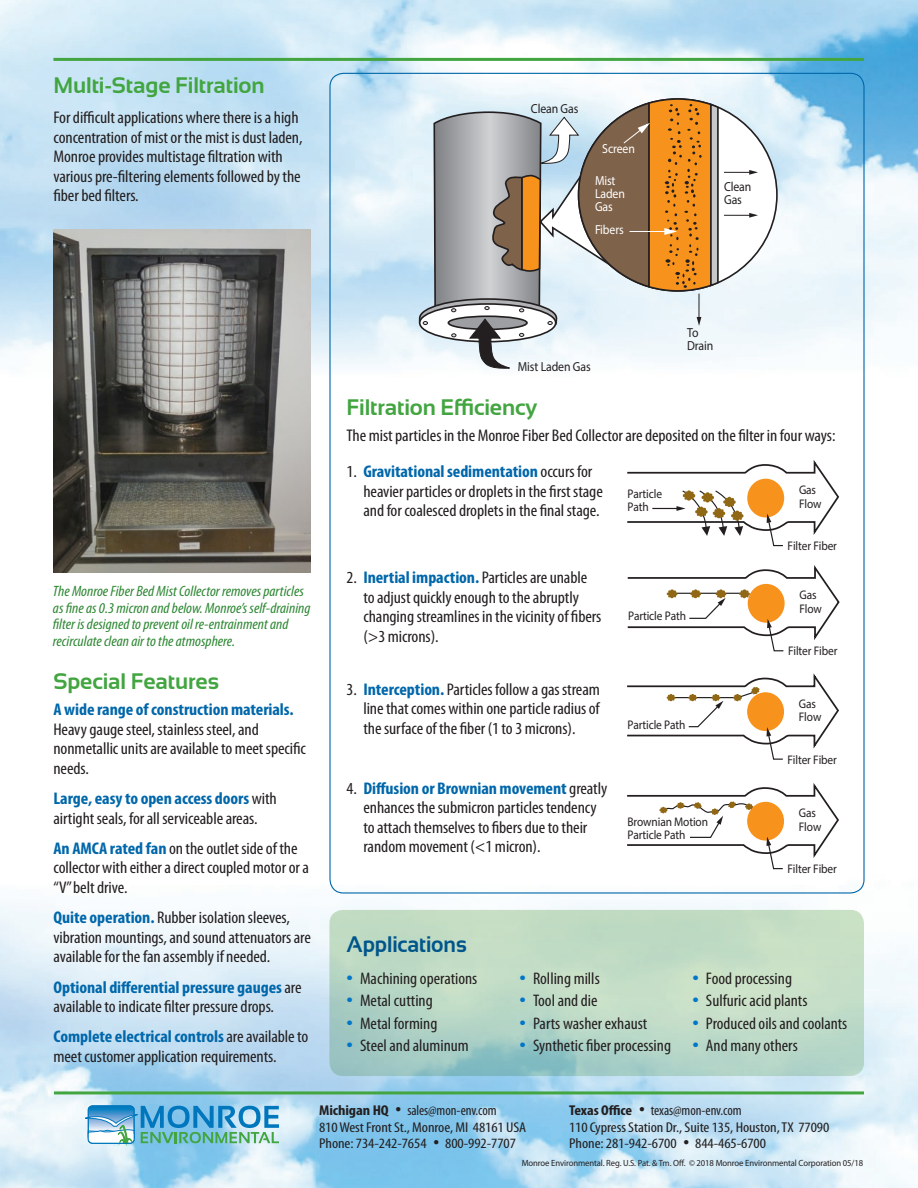
<style>
.page{position:relative;width:918px;height:1188px;background:#fff}
.page>*{position:absolute;margin:0;border:0;box-sizing:border-box;transform-origin:0 0}
.SH_green_363_15_17{font:700 22.5px "Sansation";letter-spacing:-.005em;color:#42a540}
.new_ME_Body_cond_11{font:700 22.5px "Sansation";letter-spacing:-.005em;color:#42a540}
.SH_Side_List{font:700 22.5px "Sansation";letter-spacing:-.005em;color:#00558b;scale:.95 1}
.new_ME_Body_cond_11-2{font:condensed 16.95px/19.5px "Myriad Pro";letter-spacing:-.005em;color:#231f20;scale:1.06 1}
.t1{font:condensed 16.8px "Myriad Pro";color:#231f20;scale:1.05 1}
.t2{font:condensed 16.8px "Myriad Pro";color:#231f20;scale:1.04 1}
.ME_cutline_10_11{font:italic condensed 15px/16.5px "Myriad Pro";color:#2e8733;scale:1.06 1}
.t3{font:condensed 14.25px/16.5px "Myriad Pro";letter-spacing:-.005em;color:#231f20}
.t4{font:13.05px/13px "Myriad Pro";letter-spacing:-.01em;color:#231f20;scale:.9 1}
.t5{font:13.05px/13px "Myriad Pro";letter-spacing:-.01em;color:#fff;scale:.9 1}
.t6{font:12.45px/13.8px "Myriad Pro";letter-spacing:-.01em;color:#231f20;scale:.91 1}
.t7{font:9px "Myriad Pro";letter-spacing:-.01em;color:#231f20;scale:.96 1}
.s1{font-weight:700;color:#0067aa}
.s2{font-size:24px;color:#0076c8}
.s3{font-weight:700}
.s4{font-size:22.5px}
</style>
<div class="page">
<img style="left:0;top:0;width:918px;height:1188px">
<hr style="left:54px;top:1091px;width:810px;height:3px;background:#42a540">
<div style="left:88px;top:1106px;width:46px;height:38px;border:1px solid #0077bd;border-radius:4px"></div>
<svg style="left:85px;top:1106px;width:194px;height:37px;background:#70b5ce"></svg>
<hr style="left:53px;top:58px;width:811px;height:3px;background:#42a540">
<svg style="left:627px;top:460px;width:213px;height:87px"></svg>
<svg style="left:627px;top:562px;width:213px;height:90px"></svg>
<svg style="left:627px;top:671px;width:213px;height:89px"></svg>
<svg style="left:627px;top:780px;width:213px;height:90px"></svg>
<div style="left:579px;top:99px;width:198px;height:192px;background:#fff;border-radius:50%"></div>
<svg style="left:419px;top:98px;width:339px;height:276px"></svg>
<svg style="left:329px;top:910px;width:535px;height:166px;background:#b9d7c5"></svg>
<img style="left:53px;top:230px;width:258px;height:343px">
<p class="new_ME_Body_cond_11" style="left:53px;top:73px;width:213px">Multi-Stage Filtration</p>
<p class="new_ME_Body_cond_11-2" style="left:53px;top:108px;width:237px">For difficult applications where there is a high concentration of mist or the mist is dust laden, Monroe provides multistage filtration with various pre-filtering elements followed by the fiber bed filters.</p>
<p class="t4" style="left:531px;top:102px;width:54px">Clean Gas</p>
<p class="t5" style="left:602px;top:142px;width:38px">Screen</p>
<p class="t5" style="left:595px;top:174px;width:35px">Mist<br>Laden<br>Gas</p>
<p class="t4" style="left:724px;top:180px;width:32px">Clean<br>Gas</p>
<p class="t5" style="left:595px;top:223px;width:33px">Fibers</p>
<p class="ME_cutline_10_11" style="left:53px;top:583px;width:244px">The Monroe Fiber Bed Mist Collector removes particles as fine as 0.3 micron and below. Monroe’s self-draining filter is designed to prevent oil re-entrainment and recirculate clean air to the atmosphere.</p>
<p class="SH_green_363_15_17" style="left:53px;top:669px;width:167px">Special Features</p>
<p class="new_ME_Body_cond_11-2" style="left:53px;top:700px;width:240px"><span class="s1">A wide range of construction materials.<br></span>Heavy gauge steel, stainless steel, and nonmetallic units are available to meet specific needs.</p>
<p class="new_ME_Body_cond_11-2" style="left:53px;top:789px;width:212px"><span class="s1">Large, easy to open access doors</span> with airtight seals, for all serviceable areas.</p>
<p class="new_ME_Body_cond_11-2" style="left:53px;top:838px;width:243px"><span class="s1">An AMCA rated fan</span> on the outlet side of the collector with either a direct coupled motor or a “V” belt drive.</p>
<p class="new_ME_Body_cond_11-2" style="left:53px;top:908px;width:244px"><span class="s1">Quite operation.</span> Rubber isolation sleeves, vibration mountings, and sound attenuators are available for the fan assembly if needed.</p>
<p class="new_ME_Body_cond_11-2" style="left:53px;top:977px;width:236px"><span class="s1">Optional differential pressure gauges</span> are available to indicate filter pressure drops.</p>
<p class="new_ME_Body_cond_11-2" style="left:53px;top:1027px;width:242px"><span class="s1">Complete electrical controls</span> are available to meet customer application requirements.</p>
<p class="t4" style="left:518px;top:359px;width:82px">Mist Laden Gas</p>
<p class="t4" style="left:687px;top:326px;width:31px">To<br>Drain</p>
<p class="SH_green_363_15_17" style="left:347px;top:395px;width:192px">Filtration Efficiency</p>
<p class="new_ME_Body_cond_11-2" style="left:347px;top:426px;width:463px">The mist particles in the Monroe Fiber Bed Collector are deposited on the filter in four ways:</p>
<p class="new_ME_Body_cond_11-2" style="left:363px;top:462px;width:227px;text-indent:-17px">1. <span class="s1">Gravitational sedimentation</span> occurs for heavier particles or droplets in the first stage and for coalesced droplets in the final stage.</p>
<p class="new_ME_Body_cond_11-2" style="left:363px;top:568px;width:226px;text-indent:-17px">2. <span class="s1">Inertial impaction.</span> Particles are unable to adjust quickly enough to the abruptly changing streamlines in the vicinity of fibers (&gt;3 microns).</p>
<p class="new_ME_Body_cond_11-2" style="left:363px;top:679px;width:225px;text-align:justify;text-indent:-17px">3. <span class="s1">Interception.</span> Particles follow a gas stream line that comes within one particle radius of the surface of the fiber (1 to 3 microns).</p>
<p class="new_ME_Body_cond_11-2" style="left:363px;top:778px;width:232px;text-indent:-17px">4. <span class="s1">Diffusion or Brownian movement</span> greatly enhances the submicron particles tendency to attach themselves to fibers due to their random movement (&lt;1 micron).</p>
<p class="t6" style="left:628px;top:488px;width:39px;line-height:12.6px">Particle<br>Path</p>
<p class="t6" style="left:628px;top:609px;width:65px">Particle Path</p>
<p class="t6" style="left:628px;top:717px;width:65px">Particle Path</p>
<p class="t6" style="left:799px;top:483px;width:26px">Gas<br>Flow</p>
<p class="t6" style="left:788px;top:539px;width:56px">Filter Fiber</p>
<p class="t6" style="left:799px;top:588px;width:26px">Gas<br>Flow</p>
<p class="t6" style="left:788px;top:644px;width:56px">Filter Fiber</p>
<p class="t6" style="left:799px;top:696px;width:26px">Gas<br>Flow</p>
<p class="t6" style="left:788px;top:752px;width:56px">Filter Fiber</p>
<p class="t6" style="left:628px;top:814px;width:90px">Brownian Motion<br>Particle Path</p>
<p class="t6" style="left:799px;top:806px;width:26px">Gas<br>Flow</p>
<p class="t6" style="left:788px;top:862px;width:56px">Filter Fiber</p>
<p class="SH_Side_List" style="left:347px;top:931px;width:128px">Applications</p>
<p class="t1" style="left:347px;top:968px;width:126px"><span class="s2">•</span> Machining operations</p>
<p class="t1" style="left:347px;top:991px;width:84px"><span class="s2">•</span> Metal cutting</p>
<p class="t1" style="left:347px;top:1013px;width:88px"><span class="s2">•</span> Metal forming</p>
<p class="t1" style="left:347px;top:1035px;width:118px"><span class="s2">•</span> Steel and aluminum</p>
<p class="t1" style="left:520px;top:968px;width:78px"><span class="s2">•</span> Rolling mills</p>
<p class="t1" style="left:520px;top:991px;width:76px"><span class="s2">•</span> Tool and die</p>
<p class="t1" style="left:520px;top:1013px;width:123px"><span class="s2">•</span> Parts washer exhaust</p>
<p class="t1" style="left:520px;top:1035px;width:146px"><span class="s2">•</span> Synthetic fiber processing</p>
<p class="t1" style="left:692px;top:968px;width:96px"><span class="s2">•</span> Food processing</p>
<p class="t1" style="left:692px;top:991px;width:111px"><span class="s2">•</span> Sulfuric acid plants</p>
<p class="t2" style="left:692px;top:1013px;width:150px"><span class="s2">•</span> Produced oils and coolants</p>
<p class="t1" style="left:692px;top:1035px;width:102px"><span class="s2">•</span> And many others</p>
<p class="t3" style="left:319px;top:1102px;width:209px"><span class="s3">Michigan HQ</span> <span class="s4">•</span> sales@mon-env.com<br>810 West Front St., Monroe, MI 48161 USA<br>Phone: 734-242-7654 <span class="s4">•</span> 800-992-7707</p>
<p class="t3" style="left:569px;top:1102px;width:262px"><span class="s3">Texas Office</span> <span class="s4">•</span> texas@mon-env.com<br>110 Cypress Station Dr., Suite 135, Houston, TX 77090<br>Phone: 281-942-6700 <span class="s4">•</span> 844-465-6700</p>
<p class="t7" style="left:522px;top:1158px;width:357px">Monroe Environmental. Reg. U.S. Pat. &amp; Tm. Off. © 2018 Monroe Environmental Corporation 05/18</p>
</div>
